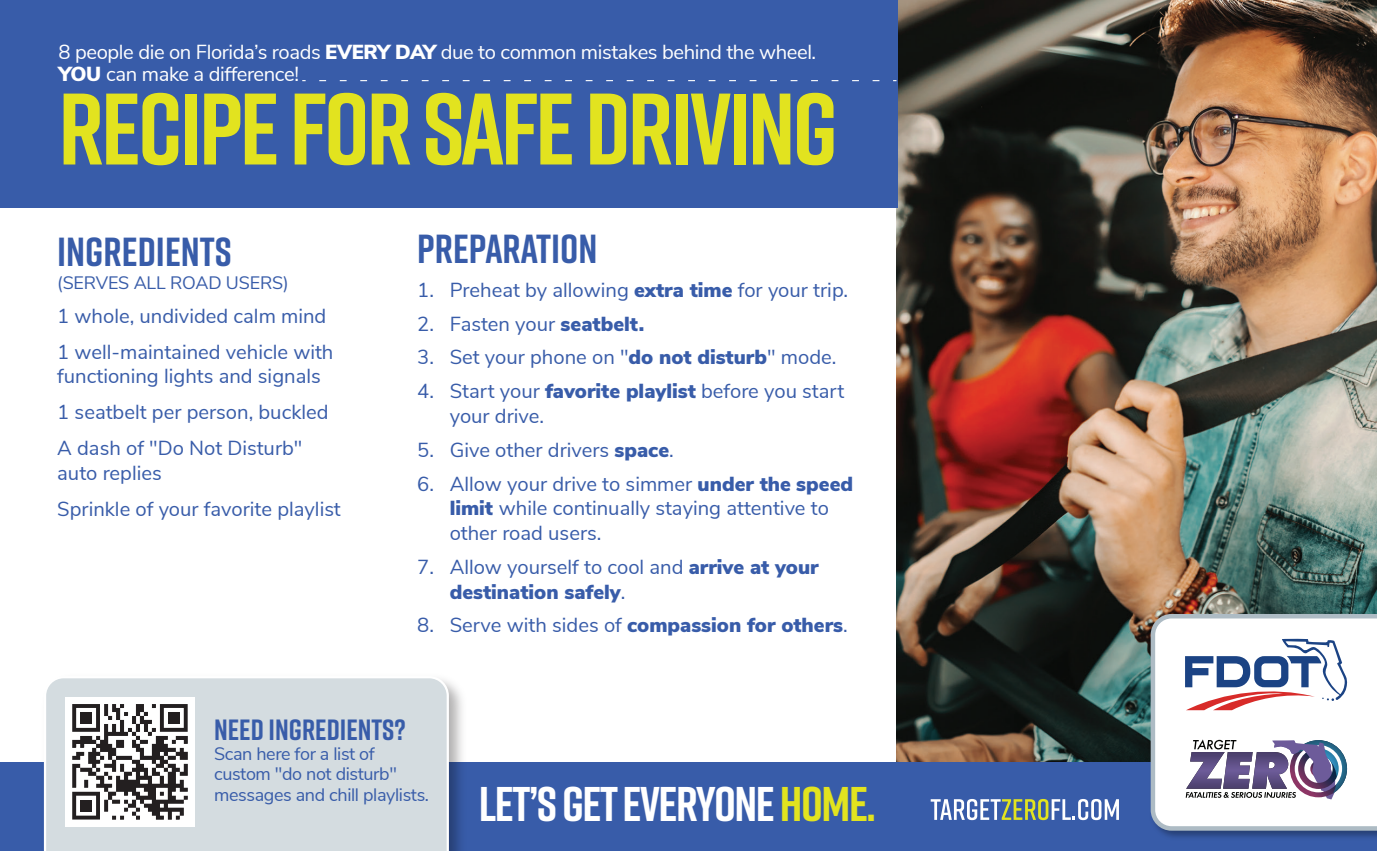
<style>
.page{position:relative;width:1377px;height:851px;background:#fff}
.page>*{position:absolute;margin:0;border:0;box-sizing:border-box;transform-origin:0 0}
.t1{font:700 101.25px "Rift";letter-spacing:-.03em;color:#e2e31f}
.t2{font:700 48.6px "Rift";letter-spacing:-.03em;color:#fff}
.t3{font:700 40.5px "Rift";color:#385ca9}
.t4{font:700 29.25px "Rift";color:#385ca9}
.t5{font:20.25px/36px "Nunito Sans";color:#385ca9}
.t6{font:20.25px/22.5px "Nunito Sans";letter-spacing:-.02em;color:#fff}
.t7{font:900 20.25px/24.8px "Nunito Sans";color:#385ca9}
.t8{font:18px/20.2px "Nunito Sans";letter-spacing:-.02em;color:#385ca9}
.s1{font-weight:900}
.s2{font-weight:400}
.s3{color:#e2e31f}
</style>
<div class="page">
<img style="left:896px;top:0;width:481px;height:762px">
<div style="left:0;top:762px;width:1377px;height:88px;background:#385ca9"></div>
<div style="left:43px;top:676px;width:407px;height:174px;background:#d4dce0"></div>
<div style="left:0;top:0;width:898px;height:208px;background:#385ca9"></div>
<img style="left:1147px;top:610px;width:230px;height:228px">
<svg style="left:1148px;top:611px;width:229px;height:221px"></svg>
<svg style="left:931px;top:799px;width:188px;height:21px"></svg>
<svg style="left:1186px;top:739px;width:161px;height:60px"></svg>
<svg style="left:1185px;top:638px;width:162px;height:72px"></svg>
<svg style="left:319px;top:80px;width:561px;height:1px"></svg>
<div style="left:65px;top:696px;width:130px;height:130px;background:#fff"></div>
<svg style="left:72px;top:704px;width:116px;height:115px"></svg>
<div style="left:80px;top:712px;width:12px;height:11px;background:#231f20"></div>
<div style="left:168px;top:712px;width:12px;height:11px;background:#231f20"></div>
<div style="left:80px;top:799px;width:12px;height:12px;background:#231f20"></div>
<p class="t6" style="left:59px;top:39px;width:759px">8 people die on Florida’s roads <span class="s1">EVERY DAY</span> due to common mistakes behind the wheel.<br><span class="s1">YOU</span> can make a difference!</p>
<h1 class="t1" style="left:59px;top:56px;width:781px">RECIPE FOR SAFE DRIVING</h1>
<h3 class="t3" style="left:57px;top:223px;width:176px">INGREDIENTS</h3>
<p class="t8" style="left:57px;top:271px;width:233px">(SERVES ALL ROAD USERS)</p>
<p class="t5" style="left:57px;top:296px;width:278px">1 whole, undivided calm mind<br>1 well-maintained vehicle with</p>
<p class="t5" style="left:57px;top:357px;width:273px">functioning lights and signals<br>1 seatbelt per person, buckled<br>A dash of "Do Not Disturb"</p>
<p class="t5" style="left:57px;top:454px;width:285px">auto replies<br>Sprinkle of your favorite playlist</p>
<h3 class="t3" style="left:417px;top:220px;width:182px">PREPARATION</h3>
<p class="t5" style="left:417px;top:270px;width:432px">1. Preheat by allowing <span class="s1">extra time</span> for your trip.</p>
<p class="t5" style="left:417px;top:304px;width:228px">2. Fasten your <span class="s1">seatbelt.</span></p>
<p class="t5" style="left:417px;top:338px;width:421px">3. Set your phone on "<span class="s1">do not disturb</span>" mode.</p>
<p class="t5" style="left:450px;top:377px;width:396px;line-height:24.8px;text-indent:-32px">4. Start your <span class="s1">favorite playlist</span> before you start your drive.</p>
<p class="t5" style="left:417px;top:430px;width:258px">5. Give other drivers <span class="s1">space</span>.</p>
<p class="t5" style="left:450px;top:470px;width:405px;line-height:24.8px;text-indent:-32px">6. Allow your drive to simmer <span class="s1">under the speed limit</span> while continually staying attentive to other road users.</p>
<p class="t7" style="left:450px;top:553px;width:370px;text-indent:-32px"><span class="s2">7. Allow yourself to cool and</span> arrive at your destination safely<span class="s2">.</span></p>
<p class="t5" style="left:417px;top:606px;width:432px">8. Serve with sides of <span class="s1">compassion for others</span>.</p>
<h3 class="t4" style="left:214px;top:708px;width:193px">NEED INGREDIENTS?</h3>
<p class="t8" style="left:214px;top:742px;width:216px">Scan here for a list of custom "do not disturb" messages and chill playlists.</p>
<h2 class="t2" style="left:479px;top:768px;width:399px">LET’S GET EVERYONE<span class="s3">HOME.</span></h2>
</div>
